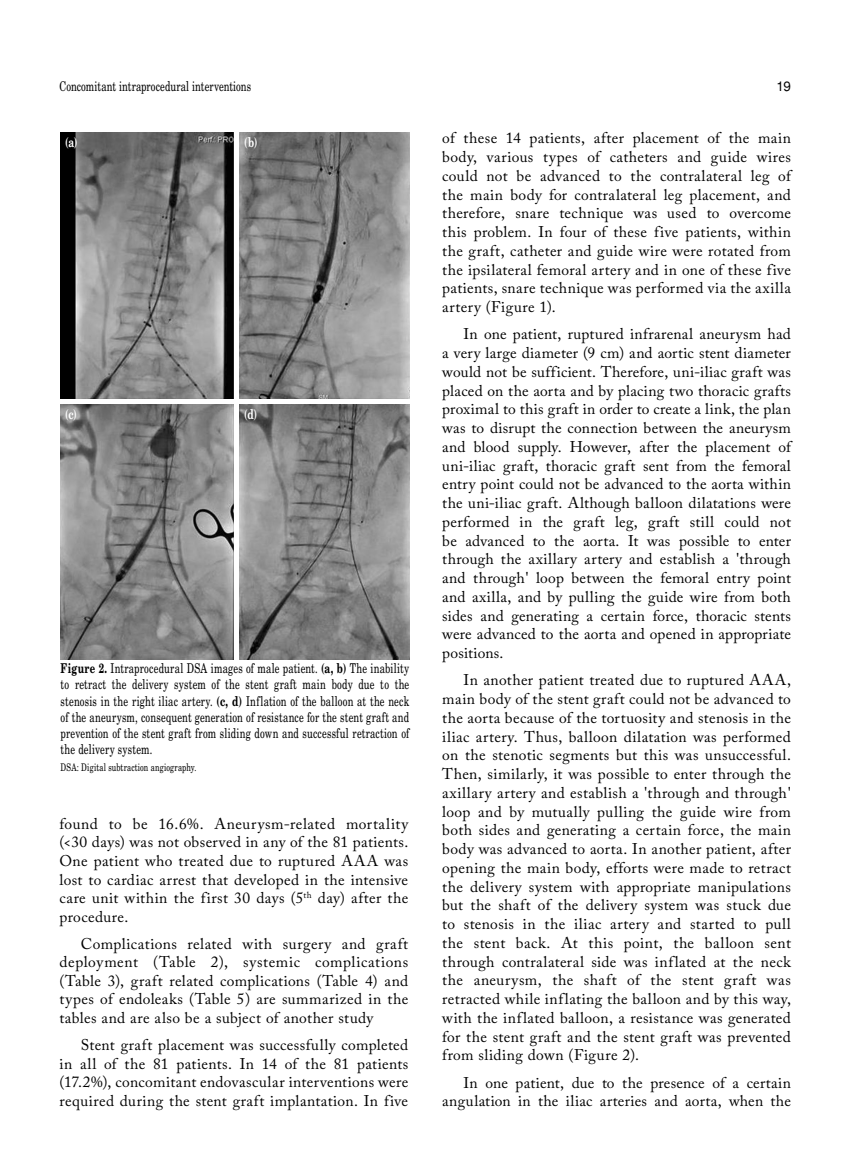
<style>
.page{position:relative;width:859px;height:1170px;background:#fff}
.page>*{position:absolute;margin:0;border:0;box-sizing:border-box;transform-origin:0 0}
.t1{font:15.45px/18.8px "Adobe Caslon Pro";letter-spacing:.02em;color:#000;text-align:justify}
.t2{font:13.5px/16.2px "Madison Tr";letter-spacing:.01em;color:#000;text-align:justify}
.t3{font:13.5px "Madison Bold Tr";color:#fff}
.t4{font:13.5px "Helvetica Normal Tr";color:#000}
.t5{font:10.5px "Madison Tr";letter-spacing:.015em;color:#000}
.s1{font-family:"Madison Bold Tr"}
</style>
<div class="page">
<img style="left:60px;top:133px;width:349px;height:526px">
<hr style="left:234px;top:132px;width:4px;height:528px;background:#fff">
<div style="left:60px;top:399px;width:350px;height:5px;background:#fff"></div>
<p class="t2" style="left:60px;top:78px;width:193px">Concomitant intraprocedural interventions</p>
<p class="t4" style="left:777px;top:78px;width:16px">19</p>
<p class="t3" style="left:65px;top:134px;width:14px">(a)</p>
<p class="t3" style="left:65px;top:405px;width:13px">(c)</p>
<p class="t3" style="left:244px;top:134px;width:15px">(b)</p>
<p class="t3" style="left:244px;top:405px;width:15px">(d)</p>
<p class="t2" style="left:61px;top:660px;width:350px"><span class="s1">Figure 2.</span> Intraprocedural DSA images of male patient. <span class="s1">(a, b)</span> The inability to retract the delivery system of the stent graft main body due to the stenosis in the right iliac artery. <span class="s1">(c, d)</span> Inflation of the balloon at the neck of the aneurysm, consequent generation of resistance for the stent graft and prevention of the stent graft from sliding down and successful retraction of the delivery system.</p>
<p class="t5" style="left:61px;top:760px;width:137px">DSA: Digital subtraction angiography.</p>
<p class="t1" style="left:60px;top:814px;width:350px">found to be 16.6%. Aneurysm-related mortality (&lt;30 days) was not observed in any of the 81 patients.<br>One patient who treated due to ruptured AAA was lost to cardiac arrest that developed in the intensive care unit within the first 30 days (5<sup>th</sup> day) after the procedure.</p>
<p class="t1" style="left:60px;top:934px;width:350px;text-indent:21px">Complications related with surgery and graft deployment (Table 2), systemic complications (Table 3), graft related complications (Table 4) and types of endoleaks (Table 5) are summarized in the tables and are also be a subject of another study</p>
<p class="t1" style="left:60px;top:1035px;width:350px;text-indent:21px">Stent graft placement was successfully completed in all of the 81 patients. In 14 of the 81 patients (17.2%), concomitant endovascular interventions were required during the stent graft implantation. In five</p>
<p class="t1" style="left:442px;top:128px;width:350px">of these 14 patients, after placement of the main body, various types of catheters and guide wires could not be advanced to the contralateral leg of the main body for contralateral leg placement, and therefore, snare technique was used to overcome this problem. In four of these five patients, within the graft, catheter and guide wire were rotated from the ipsilateral femoral artery and in one of these five patients, snare technique was performed via the axilla artery (Figure 1).</p>
<p class="t1" style="left:442px;top:324px;width:350px;text-indent:21px">In one patient, ruptured infrarenal aneurysm had a very large diameter (9 cm) and aortic stent diameter would not be sufficient. Therefore, uni-iliac graft was placed on the aorta and by placing two thoracic grafts proximal to this graft in order to create a link, the plan was to disrupt the connection between the aneurysm and blood supply. However, after the placement of uni-iliac graft, thoracic graft sent from the femoral entry point could not be advanced to the aorta within the uni-iliac graft. Although balloon dilatations were performed in the graft leg, graft still could not be advanced to the aorta. It was possible to enter through the axillary artery and establish a 'through and through' loop between the femoral entry point and axilla, and by pulling the guide wire from both sides and generating a certain force, thoracic stents were advanced to the aorta and opened in appropriate positions.</p>
<p class="t1" style="left:442px;top:670px;width:350px;text-indent:21px">In another patient treated due to ruptured AAA, main body of the stent graft could not be advanced to the aorta because of the tortuosity and stenosis in the iliac artery. Thus, balloon dilatation was performed on the stenotic segments but this was unsuccessful.<br>Then, similarly, it was possible to enter through the axillary artery and establish a 'through and through' loop and by mutually pulling the guide wire from both sides and generating a certain force, the main body was advanced to aorta. In another patient, after opening the main body, efforts were made to retract the delivery system with appropriate manipulations but the shaft of the delivery system was stuck due to stenosis in the iliac artery and started to pull the stent back. At this point, the balloon sent through contralateral side was inflated at the neck the aneurysm, the shaft of the stent graft was retracted while inflating the balloon and by this way, with the inflated balloon, a resistance was generated for the stent graft and the stent graft was prevented from sliding down (Figure 2).</p>
<p class="t1" style="left:442px;top:1072px;width:350px;text-align:right">In one patient, due to the presence of a certain angulation in the iliac arteries and aorta, when the</p>
</div>
